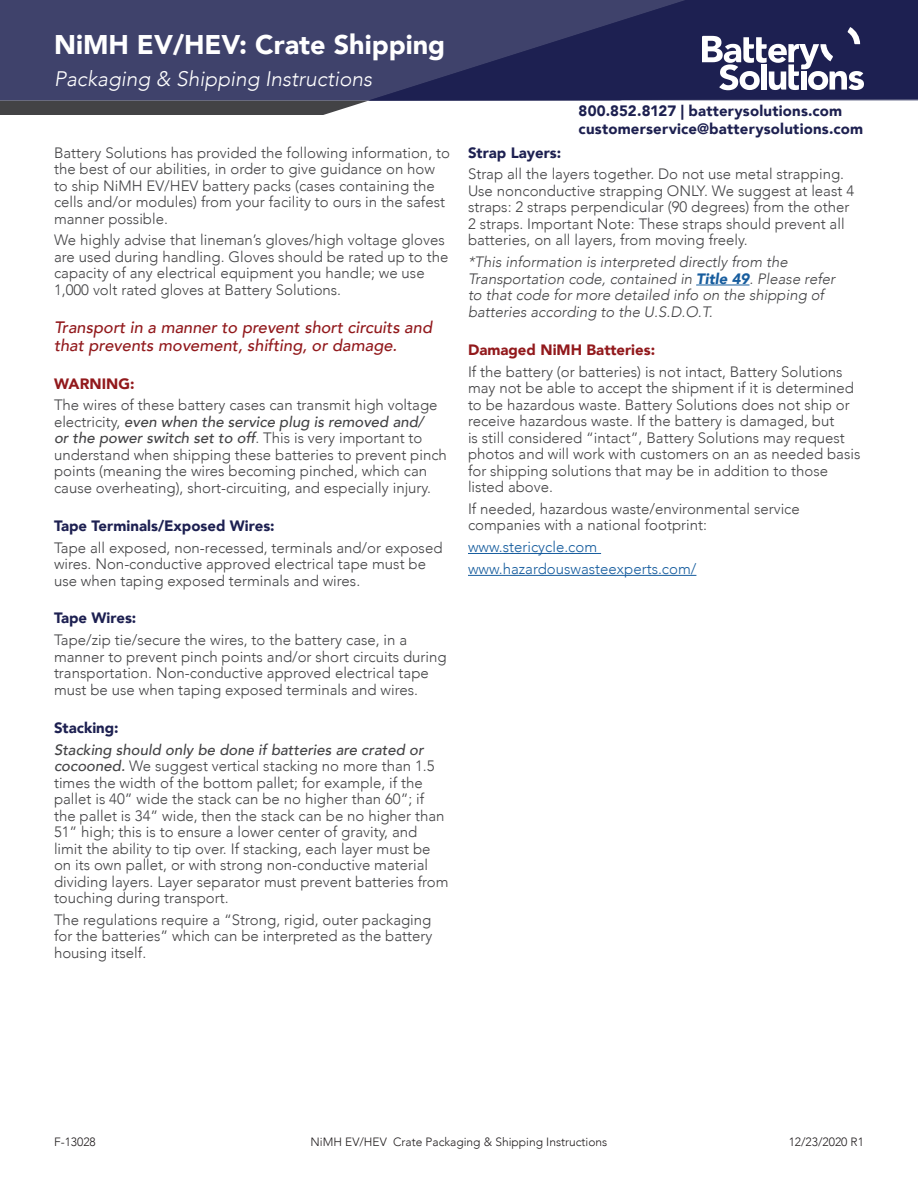
<style>
.page{position:relative;width:918px;height:1188px;background:#fff}
.page>*{position:absolute;margin:0;border:0;box-sizing:border-box;transform-origin:0 0}
.t1{font:900 27px "Avenir";color:#fff}
.t2{font:italic 300 21px "Avenir";color:#fff}
.t3{font:italic 500 16.5px/18px "Avenir";color:#92191c}
.t4{font:300 15px/16.5px "Avenir";color:#434345}
.t5{font:italic 300 15px/16.5px "Avenir";color:#434345}
.t6{font:900 15px "Avenir";letter-spacing:.015em;color:#1d2050}
.t7{font:900 15px "Avenir";color:#1d2051}
.t8{font:300 15px "Avenir";color:#175d9e}
.t9{font:900 15px "Avenir";color:#92191c}
.t10{font:300 12px "Avenir";color:#231f20}
.s1{font-weight:500;font-style:italic}
.s2{font-weight:900;color:#175d9e}
</style>
<div class="page">
<div style="left:0;top:0;width:368px;height:101px;background:#3f426b"></div>
<div style="left:0;top:101px;width:367px;height:14px;background:#434345"></div>
<svg style="left:368px;top:0;width:550px;height:101px;background:#2a2d5b"></svg>
<svg style="left:702px;top:27px;width:162px;height:63px"></svg>
<hr style="left:696px;top:285px;width:54px;height:1px;background:#175d9e">
<hr style="left:468px;top:553px;width:133px;height:1px;background:#175d9e">
<hr style="left:468px;top:575px;width:228px;height:1px;background:#175d9e">
<p class="t1" style="left:54px;top:21px;width:393px">NiMH EV/HEV: Crate Shipping</p>
<p class="t2" style="left:54px;top:66px;width:320px">Packaging &amp; Shipping Instructions</p>
<p class="t4" style="left:54px;top:144px;width:398px">Battery Solutions has provided the following information, to the best of our abilities, in order to give guidance on how to ship NiMH EV/HEV battery packs (cases containing the cells and/or modules) from your facility to ours in the safest manner possible.</p>
<p class="t4" style="left:54px;top:232px;width:396px">We highly advise that lineman’s gloves/high voltage gloves are used during handling. Gloves should be rated up to the capacity of any electrical equipment you handle; we use 1,000 volt rated gloves at Battery Solutions.</p>
<p class="t3" style="left:54px;top:318px;width:380px">Transport in a manner to prevent short circuits and that prevents movement, shifting, or damage.</p>
<p class="t9" style="left:54px;top:370px;width:82px">WARNING:</p>
<p class="t4" style="left:54px;top:397px;width:394px">The wires of these battery cases can transmit high voltage electricity, <span class="s1">even when the service plug is removed and/<br>or the power switch set to off</span>. This is very important to understand when shipping these batteries to prevent pinch points (meaning the wires becoming pinched, which can cause overheating), short-circuiting, and especially injury.</p>
<p class="t7" style="left:54px;top:513px;width:222px">Tape Terminals/Exposed Wires:</p>
<p class="t4" style="left:54px;top:539px;width:390px">Tape all exposed, non-recessed, terminals and/or exposed wires. Non-conductive approved electrical tape must be use when taping exposed terminals and wires.</p>
<p class="t7" style="left:54px;top:605px;width:84px">Tape Wires:</p>
<p class="t4" style="left:54px;top:632px;width:394px">Tape/zip tie/secure the wires, to the battery case, in a manner to prevent pinch points and/or short circuits during transportation. Non-conductive approved electrical tape must be use when taping exposed terminals and wires.</p>
<p class="t7" style="left:54px;top:715px;width:66px">Stacking:</p>
<p class="t4" style="left:54px;top:741px;width:396px"><span class="s1">Stacking should only be done if batteries are crated or cocooned.</span> We suggest vertical stacking no more than 1.5 times the width of the bottom pallet; for example, if the pallet is 40” wide the stack can be no higher than 60”; if the pallet is 34” wide, then the stack can be no higher than 51” high; this is to ensure a lower center of gravity, and limit the ability to tip over. If stacking, each layer must be on its own pallet, or with strong non-conductive material dividing layers. Layer separator must prevent batteries from touching during transport.</p>
<p class="t4" style="left:54px;top:912px;width:380px;text-align:justify">The regulations require a “Strong, rigid, outer packaging for the batteries” which can be interpreted as the battery housing itself.</p>
<p class="t6" style="left:579px;top:98px;width:265px">800.852.8127 | batterysolutions.com</p>
<p class="t6" style="left:579px;top:116px;width:286px">customerservice@batterysolutions.com</p>
<p class="t7" style="left:468px;top:139px;width:95px">Strap Layers:</p>
<p class="t4" style="left:468px;top:166px;width:388px">Strap all the layers together. Do not use metal strapping.<br>Use nonconductive strapping ONLY. We suggest at least 4 straps: 2 straps perpendicular (90 degrees) from the other 2 straps. Important Note: These straps should prevent all batteries, on all layers, from moving freely.</p>
<p class="t5" style="left:468px;top:254px;width:369px">*This information is interpreted directly from the Transportation code, contained in <span class="s2">Title 49</span>. Please refer to that code for more detailed info on the shipping of batteries according to the U.S.D.O.T.</p>
<p class="t9" style="left:468px;top:337px;width:189px">Damaged NiMH Batteries:</p>
<p class="t4" style="left:468px;top:363px;width:394px">If the battery (or batteries) is not intact, Battery Solutions may not be able to accept the shipment if it is determined to be hazardous waste. Battery Solutions does not ship or receive hazardous waste. If the battery is damaged, but<br>is still considered “intact”, Battery Solutions may request photos and will work with customers on an as needed basis for shipping solutions that may be in addition to those listed above.</p>
<p class="t4" style="left:468px;top:501px;width:333px">If needed, hazardous waste/environmental service companies with a national footprint:</p>
<p class="t8" style="left:468px;top:538px;width:131px">www.stericycle.com</p>
<p class="t8" style="left:468px;top:560px;width:230px">www.hazardouswasteexperts.com/</p>
<p class="t10" style="left:54px;top:1135px;width:43px">F-13028</p>
<p class="t10" style="left:311px;top:1135px;width:298px">NiMH EV/HEV Crate Packaging &amp; Shipping Instructions</p>
<p class="t10" style="left:789px;top:1135px;width:77px">12/23/2020 R1</p>
</div>
